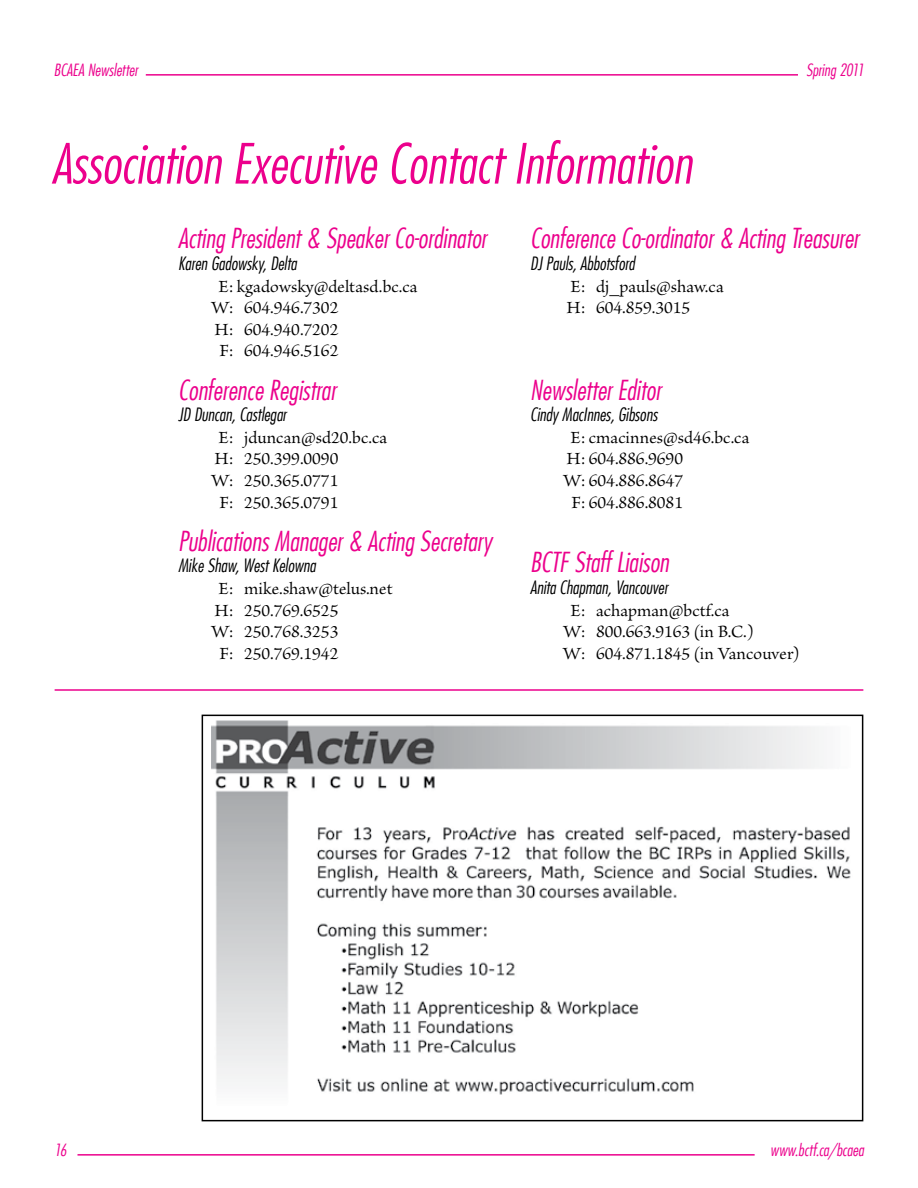
<style>
.page{position:relative;width:918px;height:1188px;background:#fff}
.page>*{position:absolute;margin:0;border:0;box-sizing:border-box;transform-origin:0 0}
.t1{font:italic 300 condensed 54px "Futura";color:#ec008c}
.t2{font:italic 300 condensed 27px "Futura";color:#ec008c}
.t3{font:18px/21.6px "Brioso Pro";color:#000}
.t4{font:italic 300 condensed 18px "Futura";color:#000}
.t5{font:italic 300 condensed 16.5px "Futura";color:#ec008c}
</style>
<div class="page">
<hr style="left:77px;top:1154px;width:678px;height:2px;background:#ec008c">
<hr style="left:146px;top:74px;width:652px;height:2px;background:#ec008c">
<hr style="left:55px;top:689px;width:808px;height:2px;background:#ec008c">
<img style="left:212px;top:721px;width:639px;height:374px">
<div style="left:202px;top:715px;width:661px;height:406px;border:2px solid #000"></div>
<p class="t5" style="left:54px;top:60px;width:86px">BCAEA Newsletter</p>
<p class="t5" style="left:806px;top:60px;width:59px">Spring 2011</p>
<h1 class="t1" style="left:52px;top:132px;width:642px">Association Executive Contact Information</h1>
<h2 class="t2" style="left:178px;top:222px;width:310px">Acting President &amp; Speaker Co-ordinator</h2>
<p class="t4" style="left:178px;top:253px;width:120px">Karen Gadowsky, Delta</p>
<p class="t3" style="left:219px;top:276px;width:201px">E: kgadowsky@deltasd.bc.ca</p>
<p class="t3" style="left:211px;top:298px;width:129px">W: 604.946.7302</p>
<p class="t3" style="left:214px;top:319px;width:125px">H: 604.940.7202</p>
<p class="t3" style="left:219px;top:341px;width:120px">F: 604.946.5162</p>
<h2 class="t2" style="left:178px;top:374px;width:159px">Conference Registrar</h2>
<p class="t4" style="left:178px;top:404px;width:110px">JD Duncan, Castlegar</p>
<p class="t3" style="left:219px;top:427px;width:170px">E: jduncan@sd20.bc.ca</p>
<p class="t3" style="left:214px;top:449px;width:125px">H: 250.399.0090</p>
<p class="t3" style="left:211px;top:471px;width:129px">W: 250.365.0771</p>
<p class="t3" style="left:219px;top:492px;width:120px">F: 250.365.0791</p>
<h2 class="t2" style="left:178px;top:525px;width:315px">Publications Manager &amp; Acting Secretary</h2>
<p class="t4" style="left:178px;top:555px;width:139px">Mike Shaw, West Kelowna</p>
<p class="t3" style="left:219px;top:579px;width:176px">E: mike.shaw@telus.net</p>
<p class="t3" style="left:214px;top:600px;width:125px">H: 250.769.6525</p>
<p class="t3" style="left:211px;top:622px;width:129px">W: 250.768.3253</p>
<p class="t3" style="left:219px;top:643px;width:120px">F: 250.769.1942</p>
<h2 class="t2" style="left:530px;top:222px;width:330px">Conference Co-ordinator &amp; Acting Treasurer</h2>
<p class="t4" style="left:530px;top:253px;width:106px">DJ Pauls, Abbotsford</p>
<p class="t3" style="left:566px;top:276px;width:159px">E: dj_pauls@shaw.ca<br>H: 604.859.3015</p>
<h2 class="t2" style="left:530px;top:374px;width:132px">Newsletter Editor</h2>
<p class="t4" style="left:530px;top:404px;width:129px">Cindy MacInnes, Gibsons</p>
<p class="t3" style="left:571px;top:427px;width:180px">E: cmacinnes@sd46.bc.ca</p>
<p class="t3" style="left:566px;top:449px;width:118px">H: 604.886.9690</p>
<p class="t3" style="left:563px;top:471px;width:122px">W: 604.886.8647</p>
<p class="t3" style="left:571px;top:492px;width:113px">F: 604.886.8081</p>
<h2 class="t2" style="left:530px;top:546px;width:140px">BCTF Staff Liaison</h2>
<p class="t4" style="left:530px;top:577px;width:139px">Anita Chapman, Vancouver</p>
<p class="t3" style="left:563px;top:600px;width:238px;text-indent:8px">E: achapman@bctf.ca<br>W: 800.663.9163 (in B.C.)<br>W: 604.871.1845 (in Vancouver)</p>
<p class="t5" style="left:54px;top:1140px;width:14px">16</p>
<p class="t5" style="left:770px;top:1140px;width:95px">www.bctf.ca/bcaea</p>
</div>
